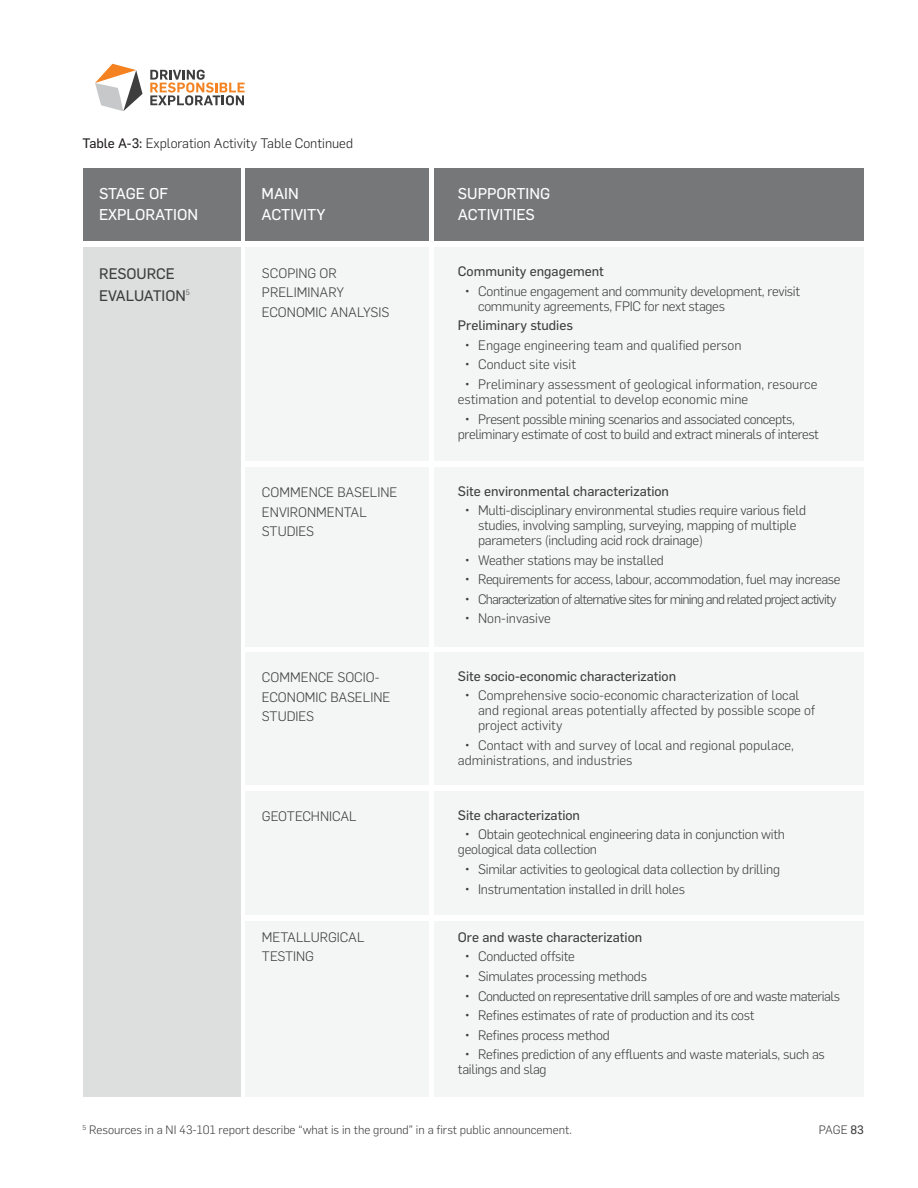
<style>
.page{position:relative;width:918px;height:1188px;background:#fff}
.page>*{position:absolute;margin:0;border:0;box-sizing:border-box;transform-origin:0 0}
._2nd_Number_List{font:15.45px/20.5px "Flama Basic";color:#fff}
._2nd_Number_List-2{font:15px/22px "Flama Basic";color:#3e3e3f}
._2nd_Number_List-3{font:300 13.5px/15px "Flama";letter-spacing:-.02em;color:#3e3e3f}
._2nd_Number_List-4{font:300 13.5px/19.5px "Flama";color:#3e3e3f}
.Body_Copy{font:13.5px "Flama Basic";color:#3e3e3f}
._2nd_Number_List-5{font:300 13.5px "Flama";letter-spacing:-.06em;color:#3e3e3f}
._2nd_Number_List-6{font:300 13.5px "Flama";letter-spacing:-.04em;color:#3e3e3f}
.Photo_Caption{font:300 13.5px "Flama";color:#231f20}
.Footer_-_Reference{font:300 12px "Flama";color:#3e3e3f}
.s1{font-family:"Flama Basic";font-weight:400}
</style>
<div class="page">
<svg style="left:150px;top:70px;width:95px;height:35px"></svg>
<svg style="left:95px;top:64px;width:48px;height:47px"></svg>
<div style="left:435px;top:169px;width:429px;height:72px;background:#757779"></div>
<div style="left:83px;top:169px;width:157px;height:72px;background:#757779"></div>
<div style="left:83px;top:247px;width:157px;height:850px;background:#dddfdf"></div>
<div style="left:245px;top:169px;width:184px;height:72px;background:#757779"></div>
<div style="left:245px;top:247px;width:184px;height:214px;background:#f3f6f4"></div>
<div style="left:435px;top:247px;width:429px;height:214px;background:#f3f6f4"></div>
<div style="left:245px;top:467px;width:184px;height:179px;background:#f3f6f4"></div>
<div style="left:435px;top:467px;width:429px;height:179px;background:#f3f6f4"></div>
<div style="left:245px;top:652px;width:184px;height:133px;background:#f3f6f4"></div>
<div style="left:435px;top:652px;width:429px;height:133px;background:#f3f6f4"></div>
<div style="left:245px;top:791px;width:184px;height:123px;background:#f3f6f4"></div>
<div style="left:435px;top:791px;width:429px;height:123px;background:#f3f6f4"></div>
<div style="left:245px;top:921px;width:184px;height:176px;background:#f3f6f4"></div>
<div style="left:435px;top:921px;width:429px;height:176px;background:#f3f6f4"></div>
<p class="Photo_Caption" style="left:82px;top:134px;width:272px"><span class="s1">Table A-3:</span> Exploration Activity Table Continued</p>
<p class="_2nd_Number_List" style="left:99px;top:183px;width:100px">STAGE OF<br>EXPLORATION</p>
<p class="_2nd_Number_List" style="left:262px;top:183px;width:65px">MAIN<br>ACTIVITY</p>
<p class="_2nd_Number_List" style="left:458px;top:183px;width:94px">SUPPORTING<br>ACTIVITIES</p>
<p class="_2nd_Number_List-2" style="left:99px;top:262px;width:92px">RESOURCE<br>EVALUATION<sup>5</sup></p>
<p class="_2nd_Number_List-4" style="left:262px;top:262px;width:129px">SCOPING OR<br>PRELIMINARY<br>ECONOMIC ANALYSIS</p>
<p class="Body_Copy" style="left:458px;top:262px;width:147px">Community engagement</p>
<p class="_2nd_Number_List-3" style="left:478px;top:283px;width:324px;text-indent:-14px">• Continue engagement and community development, revisit community agreements, FPIC for next stages</p>
<p class="Body_Copy" style="left:458px;top:316px;width:117px">Preliminary studies</p>
<p class="_2nd_Number_List-4" style="left:465px;top:335px;width:278px">• Engage engineering team and qualified person</p>
<p class="_2nd_Number_List-4" style="left:465px;top:354px;width:113px">• Conduct site visit</p>
<p class="_2nd_Number_List-4" style="left:458px;top:376px;width:361px;line-height:15px;text-indent:7px">• Preliminary assessment of geological information, resource estimation and potential to develop economic mine</p>
<p class="_2nd_Number_List-3" style="left:458px;top:411px;width:363px;text-indent:7px">• Present possible mining scenarios and associated concepts, preliminary estimate of cost to build and extract minerals of interest</p>
<p class="_2nd_Number_List-4" style="left:262px;top:482px;width:137px">COMMENCE BASELINE<br>ENVIRONMENTAL<br>STUDIES</p>
<p class="Body_Copy" style="left:458px;top:481px;width:213px">Site environmental characterization</p>
<p class="_2nd_Number_List-3" style="left:478px;top:502px;width:329px;text-indent:-14px">• Multi-disciplinary environmental studies require various field studies, involving sampling, surveying, mapping of multiple parameters (including acid rock drainage)</p>
<p class="_2nd_Number_List-3" style="left:465px;top:552px;width:201px">• Weather stations may be installed</p>
<p class="_2nd_Number_List-3" style="left:465px;top:571px;width:377px">• Requirements for access, labour, accommodation, fuel may increase</p>
<p class="_2nd_Number_List-5" style="left:465px;top:590px;width:374px">• Characterization of alternative sites for mining and related project activity</p>
<p class="_2nd_Number_List-4" style="left:465px;top:608px;width:88px">• Non-invasive</p>
<p class="_2nd_Number_List-4" style="left:262px;top:667px;width:130px">COMMENCE SOCIO-<br>ECONOMIC BASELINE<br>STUDIES</p>
<p class="Body_Copy" style="left:458px;top:667px;width:220px">Site socio-economic characterization</p>
<p class="_2nd_Number_List-4" style="left:478px;top:687px;width:339px;line-height:15px;text-indent:-14px">• Comprehensive socio-economic characterization of local and regional areas potentially affected by possible scope of project activity</p>
<p class="_2nd_Number_List-4" style="left:458px;top:737px;width:338px;line-height:15px;text-indent:7px">• Contact with and survey of local and regional populace, administrations, and industries</p>
<p class="_2nd_Number_List-4" style="left:262px;top:806px;width:96px">GEOTECHNICAL</p>
<p class="Body_Copy" style="left:458px;top:806px;width:124px">Site characterization</p>
<p class="_2nd_Number_List-3" style="left:458px;top:826px;width:329px;text-indent:7px">• Obtain geotechnical engineering data in conjunction with geological data collection</p>
<p class="_2nd_Number_List-3" style="left:465px;top:861px;width:317px">• Similar activities to geological data collection by drilling</p>
<p class="_2nd_Number_List-3" style="left:465px;top:881px;width:222px">• Instrumentation installed in drill holes</p>
<p class="_2nd_Number_List-4" style="left:262px;top:927px;width:104px">METALLURGICAL<br>TESTING</p>
<p class="Body_Copy" style="left:458px;top:928px;width:186px">Ore and waste characterization</p>
<p class="_2nd_Number_List-3" style="left:465px;top:948px;width:112px">• Conducted offsite</p>
<p class="_2nd_Number_List-3" style="left:465px;top:968px;width:184px">• Simulates processing methods</p>
<p class="_2nd_Number_List-6" style="left:465px;top:987px;width:377px">• Conducted on representative drill samples of ore and waste materials</p>
<p class="_2nd_Number_List-3" style="left:465px;top:1007px;width:291px">• Refines estimates of rate of production and its cost</p>
<p class="_2nd_Number_List-3" style="left:465px;top:1027px;width:147px">• Refines process method</p>
<p class="_2nd_Number_List-3" style="left:458px;top:1046px;width:368px;text-indent:7px">• Refines prediction of any effluents and waste materials, such as tailings and slag</p>
<p class="Footer_-_Reference" style="left:82px;top:1122px;width:491px"><sup>5</sup> Resources in a NI 43-101 report describe “what is in the ground” in a first public announcement.</p>
<p class="Footer_-_Reference" style="left:819px;top:1122px;width:47px">PAGE <span class="s1">83</span></p>
</div>
